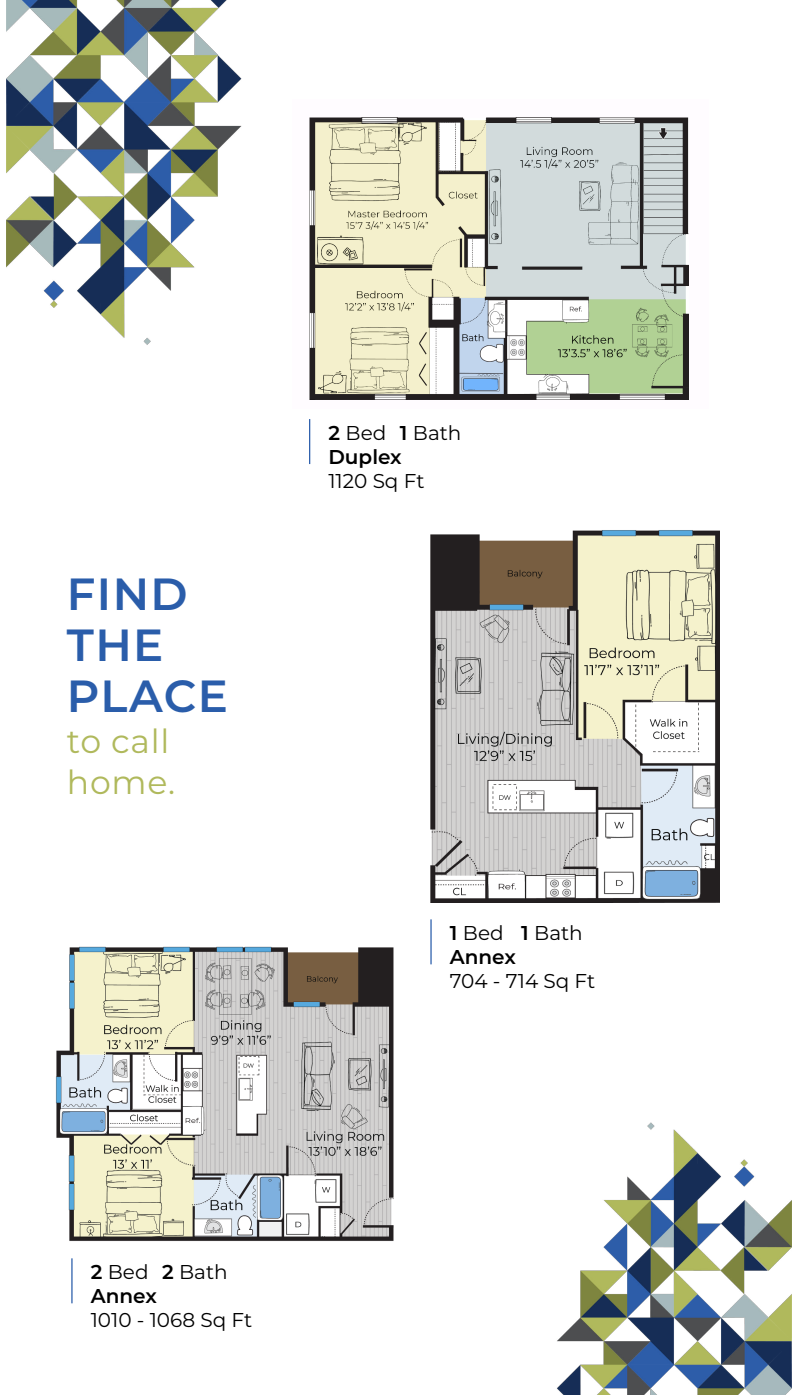
<style>
.page{position:relative;width:792px;height:1395px;background:#fff}
.page>*{position:absolute;margin:0;border:0;box-sizing:border-box;transform-origin:0 0}
.t1{font:600 45px/51.3px "Montserrat";letter-spacing:.03em;color:#2a5daa}
.t2{font:33.12px/40.7px "Montserrat";letter-spacing:.02em;color:#b0b95c}
.t3{font:600 20px/24px "Montserrat";color:#000}
.t4{font:20px "Montserrat";color:#000}
.s1{font-weight:400}
</style>
<div class="page">
<hr style="left:430px;top:919px;width:1px;height:45px;background:#2a5daa">
<hr style="left:71px;top:1258px;width:2px;height:45px;background:#2a5daa">
<hr style="left:309px;top:419px;width:1px;height:45px;background:#2a5daa">
<img style="left:557px;top:1122px;width:234px;height:273px">
<img style="left:6px;top:0;width:236px;height:345px">
<img style="left:56px;top:946px;width:338px;height:295px">
<img style="left:430px;top:530px;width:289px;height:372px">
<img style="left:309px;top:118px;width:379px;height:282px">
<h1 class="t1" style="left:67px;top:571px;width:162px">FIND<br>THE<br>PLACE</h1>
<h2 class="t2" style="left:67px;top:724px;width:110px">to call home.</h2>
<p class="t3" style="left:328px;top:422px;width:134px">2 <span class="s1">Bed</span> 1 <span class="s1">Bath<br></span>Duplex</p>
<p class="t4" style="left:328px;top:473px;width:98px">1120 Sq Ft</p>
<p class="t3" style="left:449px;top:922px;width:134px">1 <span class="s1">Bed</span> 1 <span class="s1">Bath<br></span>Annex</p>
<p class="t4" style="left:449px;top:973px;width:147px">704 - 714 Sq Ft</p>
<p class="t3" style="left:91px;top:1261px;width:138px">2 <span class="s1">Bed</span> 2 <span class="s1">Bath<br></span>Annex</p>
<p class="t4" style="left:91px;top:1312px;width:163px">1010 - 1068 Sq Ft</p>
</div>
